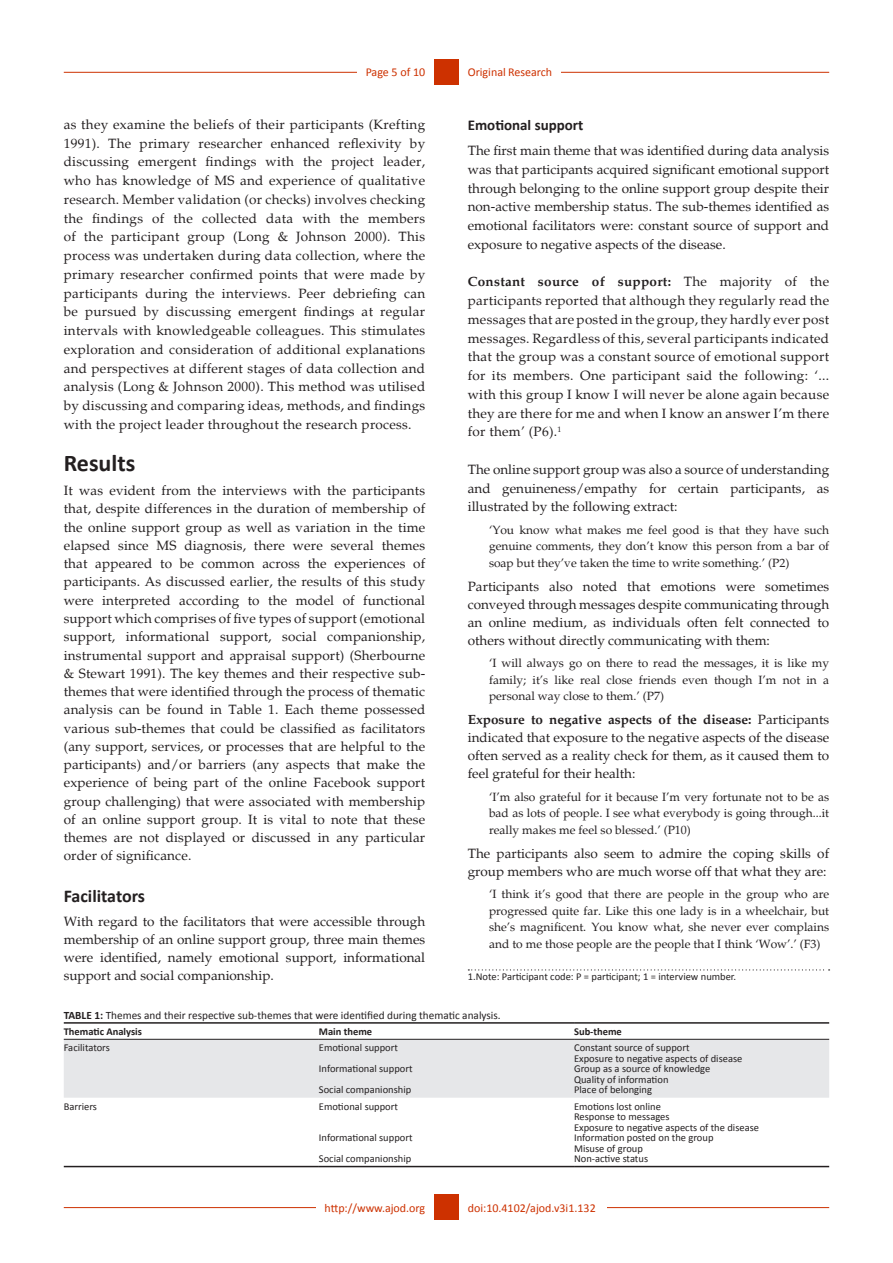
<style>
.page{position:relative;width:893px;height:1263px;background:#fff}
.page>*{position:absolute;margin:0;border:0;box-sizing:border-box;transform-origin:0 0}
.Pink_Heading{font:700 24px "Calibri";color:#231f20}
.Blue_Heading{font:700 18px "Calibri";color:#231f20}
.body_first_line{font:700 15px "Calibri";color:#231f20}
.body_first_line-2{font:13.5px/18.8px "Palatino";letter-spacing:.005em;color:#231f20;text-align:justify}
.body{font:13.5px/18.8px "Palatino";color:#231f20;text-align:justify}
.Quote_between_Paragr{font:12px/16.5px "Palatino";color:#231f20;text-align:justify}
.Quote_before_Heading{font:12px/16.5px "Palatino";color:#231f20;text-align:justify}
.t1{font:12px "Calibri";color:#cd3100}
.t2{font:11.25px "Calibri";color:#231f20}
.Normal_Footnotes_1-9{font:10.5px "Calibri";color:#231f20}
.Table_Text{font:10.5px "Calibri";color:#231f20}
.t3{font:700 10.5px "Calibri";color:#231f20}
.s1{font-weight:700}
</style>
<div class="page">
<hr style="left:64px;top:72px;width:765px;height:1px;background:#cd3100">
<hr style="left:64px;top:1207px;width:765px;height:1px;background:#cd3100">
<div style="left:434px;top:1194px;width:25px;height:26px;background:#cd3100"></div>
<div style="left:434px;top:59px;width:25px;height:26px;background:#cd3100"></div>
<div style="left:459px;top:59px;width:102px;height:26px;background:#fff"></div>
<div style="left:459px;top:1194px;width:148px;height:26px;background:#fff"></div>
<div style="left:316px;top:1194px;width:118px;height:26px;background:#fff"></div>
<div style="left:357px;top:59px;width:77px;height:26px;background:#fff"></div>
<svg style="left:468px;top:969px;width:362px;height:1px"></svg>
<div style="left:64px;top:1040px;width:765px;height:58px;background:#e6e7e9"></div>
<hr style="left:64px;top:1022px;width:255px;height:2px;background:#231f20">
<hr style="left:319px;top:1022px;width:255px;height:2px;background:#231f20">
<hr style="left:574px;top:1022px;width:255px;height:2px;background:#231f20">
<hr style="left:64px;top:1039px;width:255px;height:1px;background:#231f20">
<hr style="left:319px;top:1039px;width:255px;height:1px;background:#231f20">
<hr style="left:574px;top:1039px;width:255px;height:1px;background:#231f20">
<hr style="left:64px;top:1166px;width:255px;height:1px;background:#231f20">
<hr style="left:319px;top:1166px;width:255px;height:1px;background:#231f20">
<hr style="left:574px;top:1166px;width:255px;height:1px;background:#231f20">
<p class="t1" style="left:366px;top:65px;width:61px">Page 5 of 10</p>
<p class="t1" style="left:468px;top:65px;width:86px">Original Research</p>
<p class="body_first_line-2" style="left:64px;top:115px;width:363px">as they examine the beliefs of their participants (Krefting 1991). The primary researcher enhanced reflexivity by discussing emergent findings with the project leader, who has knowledge of MS and experience of qualitative research. Member validation (or checks) involves checking the findings of the collected data with the members of the participant group (Long &amp; Johnson 2000). This process was undertaken during data collection, where the primary researcher confirmed points that were made by participants during the interviews. Peer debriefing can be pursued by discussing emergent findings at regular intervals with knowledgeable colleagues. This stimulates exploration and consideration of additional explanations and perspectives at different stages of data collection and analysis (Long &amp; Johnson 2000). This method was utilised by discussing and comparing ideas, methods, and findings with the project leader throughout the research process.</p>
<p class="Pink_Heading" style="left:64px;top:448px;width:73px">Results</p>
<p class="body_first_line-2" style="left:64px;top:482px;width:363px;line-height:18.3px">It was evident from the interviews with the participants that, despite differences in the duration of membership of the online support group as well as variation in the time elapsed since MS diagnosis, there were several themes that appeared to be common across the experiences of participants. As discussed earlier, the results of this study were interpreted according to the model of functional support which comprises of five types of support (emotional support, informational support, social companionship, instrumental support and appraisal support) (Sherbourne &amp; Stewart 1991). The key themes and their respective sub&shy;themes that were identified through the process of thematic analysis can be found in Table 1. Each theme possessed various sub-themes that could be classified as facilitators (any support, services, or processes that are helpful to the participants) and/or barriers (any aspects that make the experience of being part of the online Facebook support group challenging) that were associated with membership of an online support group. It is vital to note that these themes are not displayed or discussed in any particular order of significance.</p>
<p class="Blue_Heading" style="left:64px;top:885px;width:83px">Facilitators</p>
<p class="body_first_line-2" style="left:64px;top:913px;width:363px;line-height:18px">With regard to the facilitators that were accessible through membership of an online support group, three main themes were identified, namely emotional support, informational support and social companionship.</p>
<p class="body_first_line" style="left:468px;top:116px;width:117px">Emotional support</p>
<p class="body_first_line-2" style="left:468px;top:141px;width:363px">The first main theme that was identified during data analysis was that participants acquired significant emotional support through belonging to the online support group despite their non-active membership status. The sub-themes identified as emotional facilitators were: constant source of support and exposure to negative aspects of the disease.</p>
<p class="body" style="left:468px;top:273px;width:363px"><span class="s1">Constant source of support:</span> The majority of the participants reported that although they regularly read the messages that are posted in the group, they hardly ever post messages. Regardless of this, several participants indicated that the group was a constant source of emotional support for its members. One participant said the following: ‘... with this group I know I will never be alone again because they are there for me and when I know an answer I’m there for them’ (P6).<sup>1</sup></p>
<p class="body" style="left:468px;top:460px;width:363px">The online support group was also a source of understanding and genuineness/empathy for certain participants, as illustrated by the following extract:</p>
<p class="Quote_between_Paragr" style="left:489px;top:522px;width:342px">‘You know what makes me feel good is that they have such genuine comments, they don’t know this person from a bar of soap but they’ve taken the time to write something.’ (P2)</p>
<p class="body" style="left:468px;top:578px;width:363px;line-height:18px">Participants also noted that emotions were sometimes conveyed through messages despite communicating through an online medium, as individuals often felt connected to others without directly communicating with them:</p>
<p class="Quote_between_Paragr" style="left:489px;top:655px;width:342px">‘I will always go on there to read the messages, it is like my family; it’s like real close friends even though I’m not in a personal way close to them.’ (P7)</p>
<p class="body" style="left:468px;top:711px;width:363px;line-height:18px"><span class="s1">Exposure to negative aspects of the disease:</span> Participants indicated that exposure to the negative aspects of the disease often served as a reality check for them, as it caused them to feel grateful for their health:</p>
<p class="Quote_between_Paragr" style="left:489px;top:789px;width:342px">‘I’m also grateful for it because I’m very fortunate not to be as bad as lots of people. I see what everybody is going through...it really makes me feel so blessed.’ (P10)</p>
<p class="body" style="left:468px;top:845px;width:363px;line-height:18px">The participants also seem to admire the coping skills of group members who are much worse off that what they are:</p>
<p class="Quote_before_Heading" style="left:489px;top:886px;width:342px">‘I think it’s good that there are people in the group who are progressed quite far. Like this one lady is in a wheelchair, but she’s magnificent. You know what, she never ever complains and to me those people are the people that I think ‘Wow’.’ (F3)</p>
<p class="Normal_Footnotes_1-9" style="left:468px;top:970px;width:270px">1.Note: Participant code: P = participant; 1 = interview number.</p>
<p class="t2" style="left:64px;top:1008px;width:438px"><span class="s1">TABLE 1:</span> Themes and their respective sub-themes that were identified during thematic analysis.</p>
<p class="t3" style="left:64px;top:1025px;width:80px">Thematic Analysis</p>
<p class="t3" style="left:319px;top:1025px;width:55px">Main theme</p>
<p class="t3" style="left:574px;top:1025px;width:49px">Sub-theme</p>
<p class="Normal_Footnotes_1-9" style="left:64px;top:1041px;width:48px">Facilitators</p>
<p class="Normal_Footnotes_1-9" style="left:319px;top:1041px;width:81px">Emotional support</p>
<p class="Normal_Footnotes_1-9" style="left:319px;top:1062px;width:95px">Informational support</p>
<p class="Normal_Footnotes_1-9" style="left:319px;top:1083px;width:94px">Social companionship</p>
<p class="Normal_Footnotes_1-9" style="left:574px;top:1041px;width:117px">Constant source of support</p>
<p class="Normal_Footnotes_1-9" style="left:574px;top:1052px;width:170px">Exposure to negative aspects of disease</p>
<p class="Normal_Footnotes_1-9" style="left:574px;top:1062px;width:138px">Group as a source of knowledge</p>
<p class="Normal_Footnotes_1-9" style="left:574px;top:1073px;width:96px">Quality of information</p>
<p class="Normal_Footnotes_1-9" style="left:574px;top:1083px;width:80px">Place of belonging</p>
<p class="Normal_Footnotes_1-9" style="left:64px;top:1100px;width:35px">Barriers</p>
<p class="Table_Text" style="left:319px;top:1100px;width:81px">Emotional support</p>
<p class="Table_Text" style="left:319px;top:1131px;width:95px">Informational support</p>
<p class="Table_Text" style="left:319px;top:1152px;width:94px">Social companionship</p>
<p class="Normal_Footnotes_1-9" style="left:574px;top:1100px;width:88px">Emotions lost online</p>
<p class="Normal_Footnotes_1-9" style="left:574px;top:1110px;width:97px">Response to messages</p>
<p class="Normal_Footnotes_1-9" style="left:574px;top:1121px;width:186px">Exposure to negative aspects of the disease</p>
<p class="Normal_Footnotes_1-9" style="left:574px;top:1131px;width:141px">Information posted on the group</p>
<p class="Normal_Footnotes_1-9" style="left:574px;top:1142px;width:70px">Misuse of group</p>
<p class="Normal_Footnotes_1-9" style="left:574px;top:1152px;width:76px">Non-active status</p>
<p class="t1" style="left:325px;top:1200px;width:102px">http://www.ajod.org</p>
<p class="t1" style="left:468px;top:1200px;width:129px">doi:10.4102/ajod.v3i1.132</p>
</div>
